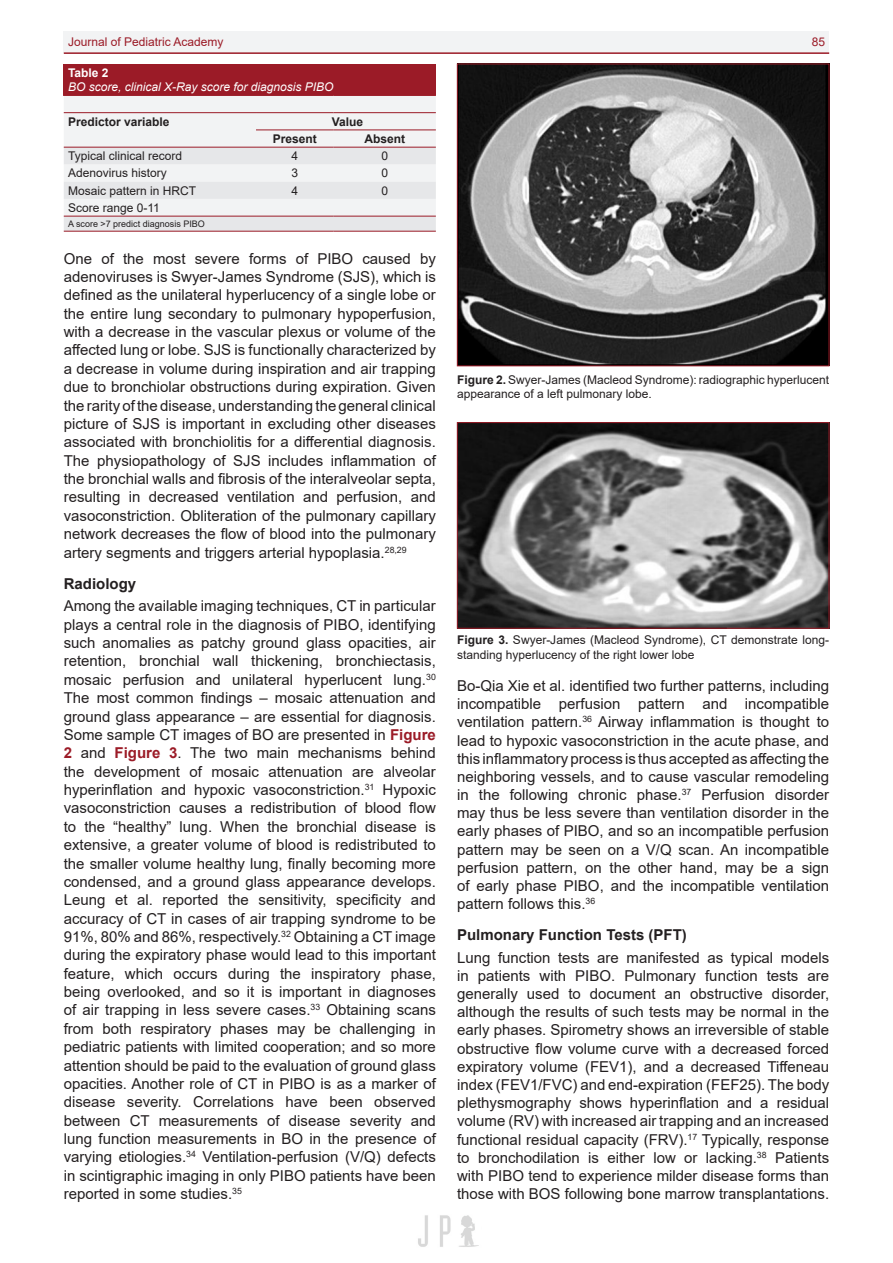
<style>
.page{position:relative;width:893px;height:1263px;background:#fff}
.page>*{position:absolute;margin:0;border:0;box-sizing:border-box;transform-origin:0 0}
.Ana_Metin{font:15px/18.3px "Arial";color:#231f20;text-align:justify}
.Yan_Başlıklar{font:700 15px "Arial";color:#231f20}
.Tablo{font:12px/14.4px "Arial";color:#231f20}
.Tablo_başlık{font:italic 12px "Arial";color:#fff}
.Tablo-2{font:700 12px "Arial";color:#231f20}
.t1{font:12px "Arial";color:#9b1b27}
.Tablo_başlık-2{font:700 12px "Arial";color:#fff}
.Tablo-3{font:9px "Arial";color:#231f20}
.s1{font-weight:700;color:#9b1b27}
.s2{font-weight:700}
</style>
<div class="page">
<div style="left:64px;top:31px;width:765px;height:21px;background:#f2f3f4"></div>
<hr style="left:64px;top:52px;width:765px;height:2px;background:#9b1b27">
<img style="left:418px;top:1215px;width:61px;height:32px">
<img style="left:459px;top:66px;width:368px;height:298px">
<div style="left:457px;top:64px;width:372px;height:302px;border:1px solid #9b1b27"></div>
<img style="left:459px;top:424px;width:368px;height:202px">
<div style="left:457px;top:422px;width:372px;height:206px;border:1px solid #9b1b27"></div>
<div style="left:64px;top:64px;width:372px;height:31px;background:#9b1b27"></div>
<svg style="left:64px;top:96px;width:372px;height:135px"></svg>
<hr style="left:64px;top:216px;width:192px;height:1px;background:#9b1b27">
<hr style="left:256px;top:216px;width:78px;height:1px;background:#9b1b27">
<hr style="left:334px;top:216px;width:102px;height:1px;background:#9b1b27">
<hr style="left:64px;top:231px;width:192px;height:1px;background:#9b1b27">
<hr style="left:256px;top:231px;width:78px;height:1px;background:#9b1b27">
<hr style="left:334px;top:231px;width:102px;height:1px;background:#9b1b27">
<hr style="left:64px;top:95px;width:192px;height:1px;background:#9b1b27">
<hr style="left:256px;top:95px;width:78px;height:1px;background:#9b1b27">
<hr style="left:334px;top:95px;width:102px;height:1px;background:#9b1b27">
<hr style="left:64px;top:112px;width:192px;height:1px;background:#9b1b27">
<hr style="left:64px;top:147px;width:192px;height:1px;background:#9b1b27">
<hr style="left:256px;top:147px;width:78px;height:1px;background:#9b1b27">
<hr style="left:334px;top:147px;width:102px;height:1px;background:#9b1b27">
<hr style="left:256px;top:112px;width:78px;height:1px;background:#9b1b27">
<hr style="left:334px;top:112px;width:102px;height:1px;background:#9b1b27">
<hr style="left:256px;top:130px;width:78px;height:1px;background:#9b1b27">
<hr style="left:334px;top:130px;width:102px;height:1px;background:#9b1b27">
<p class="t1" style="left:68px;top:34px;width:157px">Journal of Pediatric Academy</p>
<p class="t1" style="left:812px;top:34px;width:15px">85</p>
<p class="Tablo_başlık-2" style="left:68px;top:64px;width:42px">Table 2</p>
<p class="Tablo_başlık" style="left:68px;top:79px;width:267px">BO score, clinical X-Ray score for diagnosis PIBO</p>
<p class="Tablo-2" style="left:68px;top:113px;width:103px">Predictor variable</p>
<p class="Tablo-2" style="left:332px;top:113px;width:33px">Value</p>
<p class="Tablo-2" style="left:273px;top:130px;width:46px">Present</p>
<p class="Tablo-2" style="left:364px;top:130px;width:42px">Absent</p>
<p class="Tablo" style="left:68px;top:149px;width:116px">Typical clinical record</p>
<p class="Tablo" style="left:291px;top:149px;width:8px">4</p>
<p class="Tablo" style="left:381px;top:149px;width:8px">0</p>
<p class="Tablo" style="left:68px;top:166px;width:100px">Adenovirus history</p>
<p class="Tablo" style="left:291px;top:166px;width:8px">3</p>
<p class="Tablo" style="left:381px;top:166px;width:8px">0</p>
<p class="Tablo" style="left:68px;top:183px;width:130px">Mosaic pattern in HRCT</p>
<p class="Tablo" style="left:291px;top:183px;width:8px">4</p>
<p class="Tablo" style="left:381px;top:183px;width:8px">0</p>
<p class="Tablo" style="left:68px;top:200px;width:93px">Score range 0-11</p>
<p class="Tablo-3" style="left:68px;top:218px;width:138px">A score &gt;7 predict diagnosis PIBO</p>
<p class="Ana_Metin" style="left:64px;top:249px;width:374px">One of the most severe forms of PIBO caused by adenoviruses is Swyer-James Syndrome (SJS), which is defined as the unilateral hyperlucency of a single lobe or the entire lung secondary to pulmonary hypoperfusion, with a decrease in the vascular plexus or volume of the affected lung or lobe. SJS is functionally characterized by a decrease in volume during inspiration and air trapping due to bronchiolar obstructions during expiration. Given the rarity of the disease, understanding the general clinical picture of SJS is important in excluding other diseases associated with bronchiolitis for a differential diagnosis.<br>The physiopathology of SJS includes inflammation of the bronchial walls and fibrosis of the interalveolar septa, resulting in decreased ventilation and perfusion, and vasoconstriction. Obliteration of the pulmonary capillary network decreases the flow of blood into the pulmonary artery segments and triggers arterial hypoplasia.<sup>28,29</sup></p>
<p class="Yan_Başlıklar" style="left:64px;top:573px;width:74px">Radiology</p>
<p class="Ana_Metin" style="left:64px;top:597px;width:374px">Among the available imaging techniques, CT in particular plays a central role in the diagnosis of PIBO, identifying such anomalies as patchy ground glass opacities, air retention, bronchial wall thickening, bronchiectasis, mosaic perfusion and unilateral hyperlucent lung.<sup>30<br></sup>The most common findings – mosaic attenuation and ground glass appearance – are essential for diagnosis.<br>Some sample CT images of BO are presented in <span class="s1">Figure 2</span> and <span class="s1">Figure 3</span>. The two main mechanisms behind the development of mosaic attenuation are alveolar hyperinflation and hypoxic vasoconstriction.<sup>31</sup> Hypoxic vasoconstriction causes a redistribution of blood flow to the “healthy” lung. When the bronchial disease is extensive, a greater volume of blood is redistributed to the smaller volume healthy lung, finally becoming more condensed, and a ground glass appearance develops.<br>Leung et al. reported the sensitivity, specificity and accuracy of CT in cases of air trapping syndrome to be 91%, 80% and 86%, respectively.<sup>32</sup> Obtaining a CT image during the expiratory phase would lead to this important feature, which occurs during the inspiratory phase, being overlooked, and so it is important in diagnoses of air trapping in less severe cases.<sup>33</sup> Obtaining scans from both respiratory phases may be challenging in pediatric patients with limited cooperation; and so more attention should be paid to the evaluation of ground glass opacities. Another role of CT in PIBO is as a marker of disease severity. Correlations have been observed between CT measurements of disease severity and lung function measurements in BO in the presence of varying etiologies.<sup>34</sup> Ventilation-perfusion (V/Q) defects in scintigraphic imaging in only PIBO patients have been reported in some studies.<sup>35</sup></p>
<p class="Tablo" style="left:457px;top:373px;width:374px"><span class="s2">Figure 2.</span> Swyer-James (Macleod Syndrome): radiographic hyperlucent appearance of a left pulmonary lobe.</p>
<p class="Tablo" style="left:457px;top:633px;width:374px"><span class="s2">Figure 3.</span> Swyer-James (Macleod Syndrome), CT demonstrate long&shy;standing hyperlucency of the right lower lobe</p>
<p class="Ana_Metin" style="left:457px;top:676px;width:374px">Bo-Qia Xie et al. identified two further patterns, including incompatible perfusion pattern and incompatible ventilation pattern.<sup>36</sup> Airway inflammation is thought to lead to hypoxic vasoconstriction in the acute phase, and this inflammatory process is thus accepted as affecting the neighboring vessels, and to cause vascular remodeling in the following chronic phase.<sup>37</sup> Perfusion disorder may thus be less severe than ventilation disorder in the early phases of PIBO, and so an incompatible perfusion pattern may be seen on a V/Q scan. An incompatible perfusion pattern, on the other hand, may be a sign of early phase PIBO, and the incompatible ventilation pattern follows this.<sup>36</sup></p>
<p class="Yan_Başlıklar" style="left:457px;top:924px;width:231px">Pulmonary Function Tests (PFT)</p>
<p class="Ana_Metin" style="left:457px;top:948px;width:374px">Lung function tests are manifested as typical models in patients with PIBO. Pulmonary function tests are generally used to document an obstructive disorder, although the results of such tests may be normal in the early phases. Spirometry shows an irreversible of stable obstructive flow volume curve with a decreased forced expiratory volume (FEV1), and a decreased Tiffeneau index (FEV1/FVC) and end-expiration (FEF25). The body plethysmography shows hyperinflation and a residual volume (RV) with increased air trapping and an increased functional residual capacity (FRV).<sup>17</sup> Typically, response to bronchodilation is either low or lacking.<sup>38</sup> Patients with PIBO tend to experience milder disease forms than those with BOS following bone marrow transplantations.</p>
</div>
